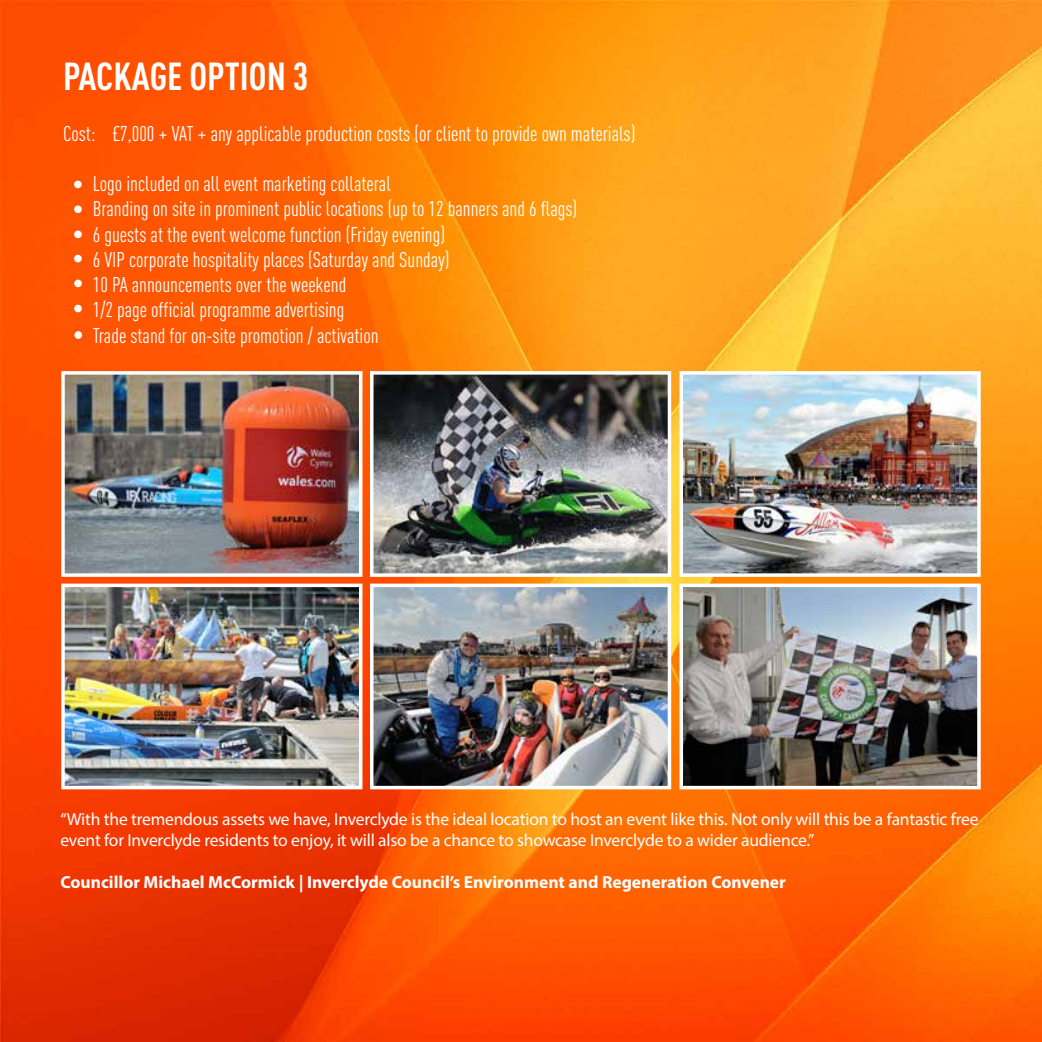
<style>
.page{position:relative;width:1042px;height:1042px;background:#fff}
.page>*{position:absolute;margin:0;border:0;box-sizing:border-box;transform-origin:0 0}
.t1{font:700 38.5px "DIN Cond";color:#fff}
.t2{font:21px/25.2px "DIN Cond";color:#fff}
.t3{font:17.5px/21px "Myriad Pro";letter-spacing:-.01em;color:#fff}
.t4{font:700 17.5px "Myriad Pro";color:#fff}
</style>
<div class="page">
<img style="left:0;top:0;width:1042px;height:1042px">
<img style="left:66px;top:376px;width:291px;height:196px">
<div style="left:61px;top:371px;width:301px;height:206px;border:4px solid #fff"></div>
<img style="left:375px;top:376px;width:291px;height:196px">
<div style="left:370px;top:371px;width:301px;height:206px;border:4px solid #fff"></div>
<img style="left:684px;top:376px;width:291px;height:196px">
<div style="left:679px;top:371px;width:301px;height:206px;border:4px solid #fff"></div>
<div style="left:74px;top:181px;width:8px;height:7px;background:#fff;border-radius:50%"></div>
<div style="left:74px;top:205px;width:8px;height:8px;background:#fff;border-radius:50%"></div>
<div style="left:74px;top:230px;width:8px;height:8px;background:#fff;border-radius:50%"></div>
<div style="left:74px;top:255px;width:8px;height:7px;background:#fff;border-radius:50%"></div>
<div style="left:74px;top:280px;width:8px;height:7px;background:#fff;border-radius:50%"></div>
<div style="left:74px;top:305px;width:8px;height:7px;background:#fff;border-radius:50%"></div>
<img style="left:66px;top:588px;width:291px;height:196px">
<div style="left:61px;top:583px;width:301px;height:206px;border:4px solid #fff"></div>
<img style="left:375px;top:588px;width:291px;height:196px">
<div style="left:370px;top:583px;width:301px;height:206px;border:4px solid #fff"></div>
<img style="left:684px;top:588px;width:291px;height:196px">
<div style="left:679px;top:583px;width:301px;height:206px;border:4px solid #fff"></div>
<div style="left:74px;top:331px;width:8px;height:8px;background:#fff;border-radius:50%"></div>
<h1 class="t1" style="left:63px;top:53px;width:247px">PACKAGE OPTION 3</h1>
<p class="t2" style="left:63px;top:121px;width:574px">Cost: £7,000 + VAT + any applicable production costs (or client to provide own materials)</p>
<p class="t2" style="left:93px;top:171px;width:486px">Logo included on all event marketing collateral<br>Branding on site in prominent public locations (up to 12 banners and 6 flags)<br>6 guests at the event welcome function (Friday evening)<br>6 VIP corporate hospitality places (Saturday and Sunday)<br>10 PA announcements over the weekend<br>1/2 page official programme advertising<br>Trade stand for on-site promotion / activation</p>
<p class="t3" style="left:60px;top:808px;width:919px">“With the tremendous assets we have, Inverclyde is the ideal location to host an event like this. Not only will this be a fantastic free event for Inverclyde residents to enjoy, it will also be a chance to showcase Inverclyde to a wider audience.”</p>
<p class="t4" style="left:60px;top:871px;width:727px">Councillor Michael McCormick | Inverclyde Council’s Environment and Regeneration Convener</p>
</div>
